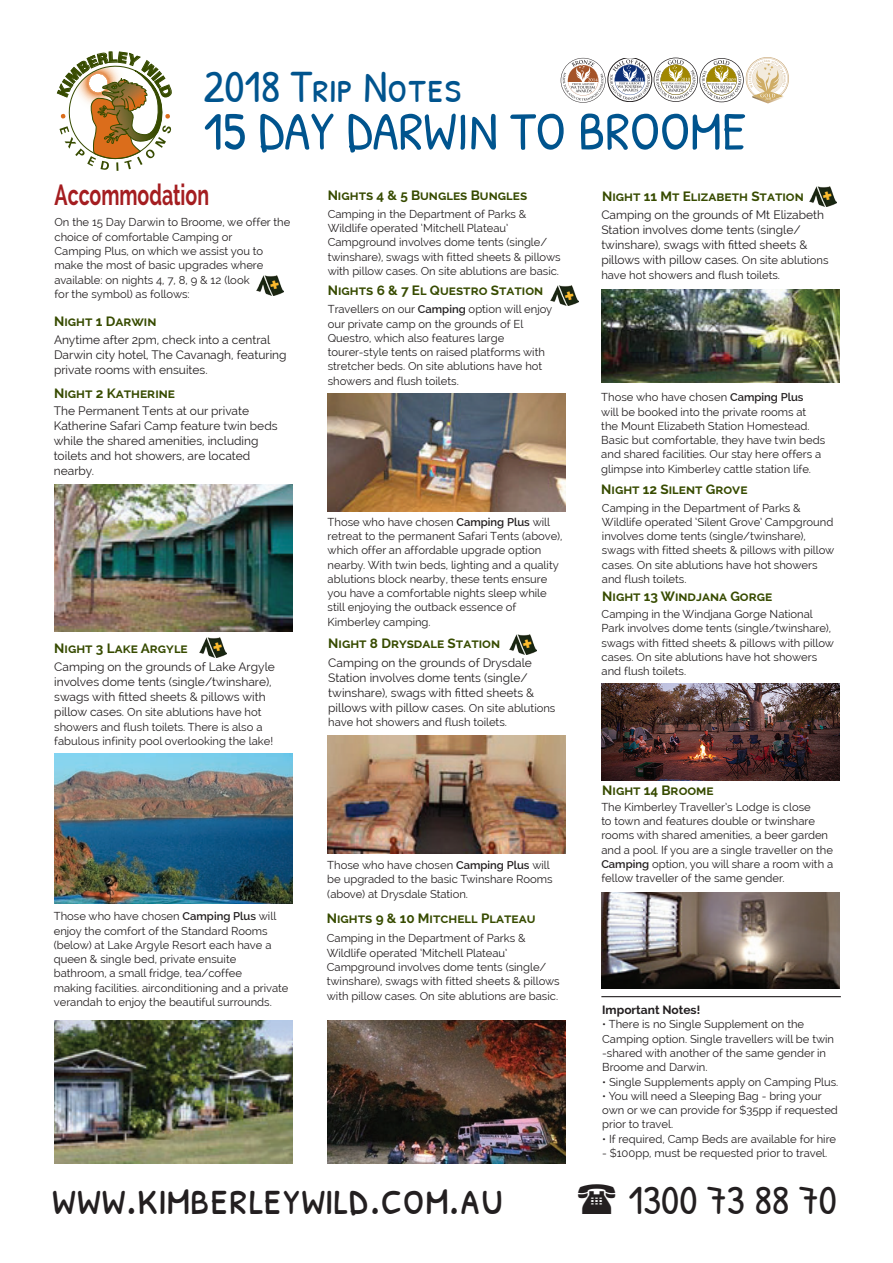
<style>
.page{position:relative;width:893px;height:1263px;background:#fff}
.page>*{position:absolute;margin:0;border:0;box-sizing:border-box;transform-origin:0 0}
.t1{font:54px "Patrick Hand SC";color:#00548e}
.t2{font:49.5px "Patrick Hand SC";color:#231f20}
.t3{font:45px "Patrick Hand SC";color:#00548e}
.t4{font:40.5px "Patrick Hand SC";color:#231f20}
.t5{font:700 29.25px "Raleway";color:#a41d20;scale:.67 1}
.t6{font:700 13.5px "Raleway";color:#374b00}
.t7{font:12px/15px "Raleway";color:#231f20}
.t8{font:700 12px "Raleway";color:#231f20}
.t9{font:11.25px/14.2px "Raleway";color:#231f20}
.s1{font-size:12px}
.s2{font-weight:600}
.s3{font-size:11.25px}
</style>
<div class="page">
<img style="left:601px;top:893px;width:238px;height:95px">
<img style="left:601px;top:684px;width:239px;height:96px">
<img style="left:55px;top:485px;width:238px;height:146px">
<img style="left:328px;top:394px;width:237px;height:117px">
<img style="left:551px;top:286px;width:27px;height:20px">
<img style="left:256px;top:275px;width:28px;height:20px">
<img style="left:55px;top:1020px;width:238px;height:143px">
<img style="left:54px;top:753px;width:239px;height:150px">
<img style="left:199px;top:637px;width:28px;height:20px">
<img style="left:328px;top:1020px;width:237px;height:143px">
<img style="left:601px;top:289px;width:239px;height:93px">
<img style="left:809px;top:186px;width:27px;height:20px">
<img style="left:509px;top:634px;width:27px;height:20px">
<img style="left:327px;top:735px;width:238px;height:118px">
<hr style="left:601px;top:996px;width:240px;height:1px;background:#231f20">
<svg style="left:564px;top:290px;width:10px;height:10px"></svg>
<svg style="left:270px;top:280px;width:10px;height:10px"></svg>
<svg style="left:213px;top:642px;width:10px;height:10px"></svg>
<svg style="left:822px;top:191px;width:10px;height:10px"></svg>
<svg style="left:522px;top:639px;width:10px;height:10px"></svg>
<svg style="left:57px;top:52px;width:115px;height:119px"></svg>
<svg style="left:561px;top:57px;width:228px;height:46px"></svg>
<h3 class="t3" style="left:203px;top:55px;width:260px">2018 Trip Notes</h3>
<h1 class="t1" style="left:203px;top:93px;width:544px">15 DAY DARWIN TO BROOME</h1>
<h3 class="t5" style="left:55px;top:178px;width:232px">Accommodation</h3>
<p class="t9" style="left:55px;top:215px;width:237px">On the 15 Day Darwin to Broome, we offer the choice of comfortable Camping or<br>Camping Plus, on which we assist you to make the most of basic upgrades where available: on nights 4, 7, 8, 9 &amp; 12 (look<br>for the symbol) as follows:</p>
<p class="t6" style="left:54px;top:313px;width:104px">Night 1 Darwin</p>
<p class="t7" style="left:54px;top:332px;width:234px">Anytime after 2pm, check into a central<br>Darwin city hotel, The Cavanagh, featuring private rooms with ensuites.</p>
<p class="t6" style="left:54px;top:385px;width:122px">Night 2 Katherine</p>
<p class="t7" style="left:54px;top:404px;width:225px">The Permanent Tents at our private<br>Katherine Safari Camp feature twin beds while the shared amenities, including toilets and hot showers, are located nearby.</p>
<p class="t6" style="left:54px;top:640px;width:135px">Night 3 Lake Argyle</p>
<p class="t7" style="left:54px;top:659px;width:222px">Camping on the grounds of Lake Argyle involves dome tents (single/twinshare), swags with fitted sheets &amp; pillows with</p>
<p class="t9" style="left:54px;top:705px;width:220px"><span class="s1">pillow cases.</span> On site ablutions have hot showers and flush toilets. There is also a fabulous infinity pool overlooking the lake!</p>
<p class="t6" style="left:328px;top:188px;width:201px">Nights 4 &amp; 5 Bungles Bungles</p>
<p class="t9" style="left:328px;top:207px;width:234px">Camping in the Department of Parks &amp; Wildlife operated ‘Mitchell Plateau’ Campground involves dome tents (single/ twinshare), swags with fitted sheets &amp; pillows with pillow cases. On site ablutions are basic.</p>
<p class="t6" style="left:328px;top:282px;width:217px">Nights 6 &amp; 7 El Questro Station</p>
<p class="t9" style="left:328px;top:302px;width:226px">Travellers on our <span class="s2">Camping</span> option will enjoy our private camp on the grounds of El Questro, which also features large tourer-style tents on raised platforms with stretcher beds. On site ablutions have hot showers and flush toilets.</p>
<p class="t9" style="left:328px;top:515px;width:236px">Those who have chosen <span class="s2">Camping Plus</span> will retreat to the permanent Safari Tents (above), which offer an affordable upgrade option nearby. With twin beds, lighting and a quality ablutions block nearby, these tents ensure you have a comfortable nights sleep while still enjoying the outback essence of Kimberley camping.</p>
<p class="t6" style="left:328px;top:636px;width:173px">Night 8 Drysdale Station</p>
<p class="t7" style="left:328px;top:655px;width:229px">Camping on the grounds of Drysdale Station involves dome tents (single/ twinshare), swags with fitted sheets &amp; pillows with pillow cases. <span class="s3">On site ablutions</span></p>
<p class="t9" style="left:328px;top:715px;width:180px">have hot showers and flush toilets.</p>
<p class="t9" style="left:54px;top:909px;width:236px">Those who have chosen <span class="s2">Camping Plus</span> will enjoy the comfort of the Standard Rooms (below) at Lake Argyle Resort each have a queen &amp; single bed, private ensuite bathroom, a small fridge, tea/coffee<br>making facilities. airconditioning and a private verandah to enjoy the beautiful surrounds.</p>
<p class="t9" style="left:327px;top:858px;width:227px">Those who have chosen <span class="s2">Camping Plus</span> will be upgraded to the basic Twinshare Rooms (above) at Drysdale Station.</p>
<p class="t6" style="left:327px;top:910px;width:210px">Nights 9 &amp; 10 Mitchell Plateau</p>
<p class="t9" style="left:327px;top:931px;width:234px">Camping in the Department of Parks &amp; Wildlife operated ‘Mitchell Plateau’ Campground involves dome tents (single/ twinshare), swags with fitted sheets &amp; pillows with pillow cases. On site ablutions are basic.</p>
<p class="t6" style="left:602px;top:188px;width:203px">Night 11 Mt Elizabeth Station</p>
<p class="t7" style="left:601px;top:208px;width:229px">Camping on the grounds of Mt Elizabeth Station involves dome tents (single/ twinshare), swags with fitted sheets &amp; pillows with pillow cases. <span class="s3">On site ablutions</span></p>
<p class="t9" style="left:601px;top:267px;width:180px">have hot showers and flush toilets.</p>
<p class="t9" style="left:601px;top:390px;width:225px">Those who have chosen <span class="s2">Camping Plus<br></span>will be booked into the private rooms at the Mount Elizabeth Station Homestead.<br>Basic but comfortable, they have twin beds and shared facilities. Our stay here offers a glimpse into Kimberley cattle station life.</p>
<p class="t6" style="left:601px;top:481px;width:148px">Night 12 Silent Grove</p>
<p class="t9" style="left:602px;top:500px;width:234px">Camping in the Department of Parks &amp; Wildlife operated ‘Silent Grove’ Campground involves dome tents (single/twinshare), swags with fitted sheets &amp; pillows with pillow cases. On site ablutions have hot showers and flush toilets.</p>
<p class="t6" style="left:602px;top:588px;width:172px">Night 13 Windjana Gorge</p>
<p class="t9" style="left:602px;top:607px;width:234px">Camping in the Windjana Gorge National Park involves dome tents (single/twinshare), swags with fitted sheets &amp; pillows with pillow cases. On site ablutions have hot showers and flush toilets.</p>
<p class="t6" style="left:602px;top:782px;width:113px">Night 14 Broome</p>
<p class="t9" style="left:601px;top:800px;width:233px">The Kimberley Traveller’s Lodge is close<br>to town and features double or twinshare rooms with shared amenities, a beer garden and a pool. If you are a single traveller on the <span class="s2">Camping</span> option, you will share a room with a fellow traveller of the same gender.</p>
<p class="t8" style="left:602px;top:1003px;width:99px">Important Notes!</p>
<p class="t9" style="left:602px;top:1017px;width:233px">• There is no Single Supplement on the Camping option. Single travellers will be twin -shared with another of the same gender in Broome and Darwin.</p>
<p class="t9" style="left:602px;top:1074px;width:238px">• Single Supplements apply on Camping Plus.</p>
<p class="t9" style="left:602px;top:1089px;width:237px">• You will need a Sleeping Bag - bring your own or we can provide for $35pp if requested prior to travel.</p>
<p class="t9" style="left:602px;top:1131px;width:235px">• If required, Camp Beds are available for hire</p>
<p class="t9" style="left:602px;top:1146px;width:227px">- $100pp, must be requested prior to travel.</p>
<h2 class="t2" style="left:52px;top:1162px;width:453px">www.kimberleywild.com.au</h2>
<h3 class="t4" style="left:628px;top:1171px;width:210px">1300 73 88 70</h3>
</div>
